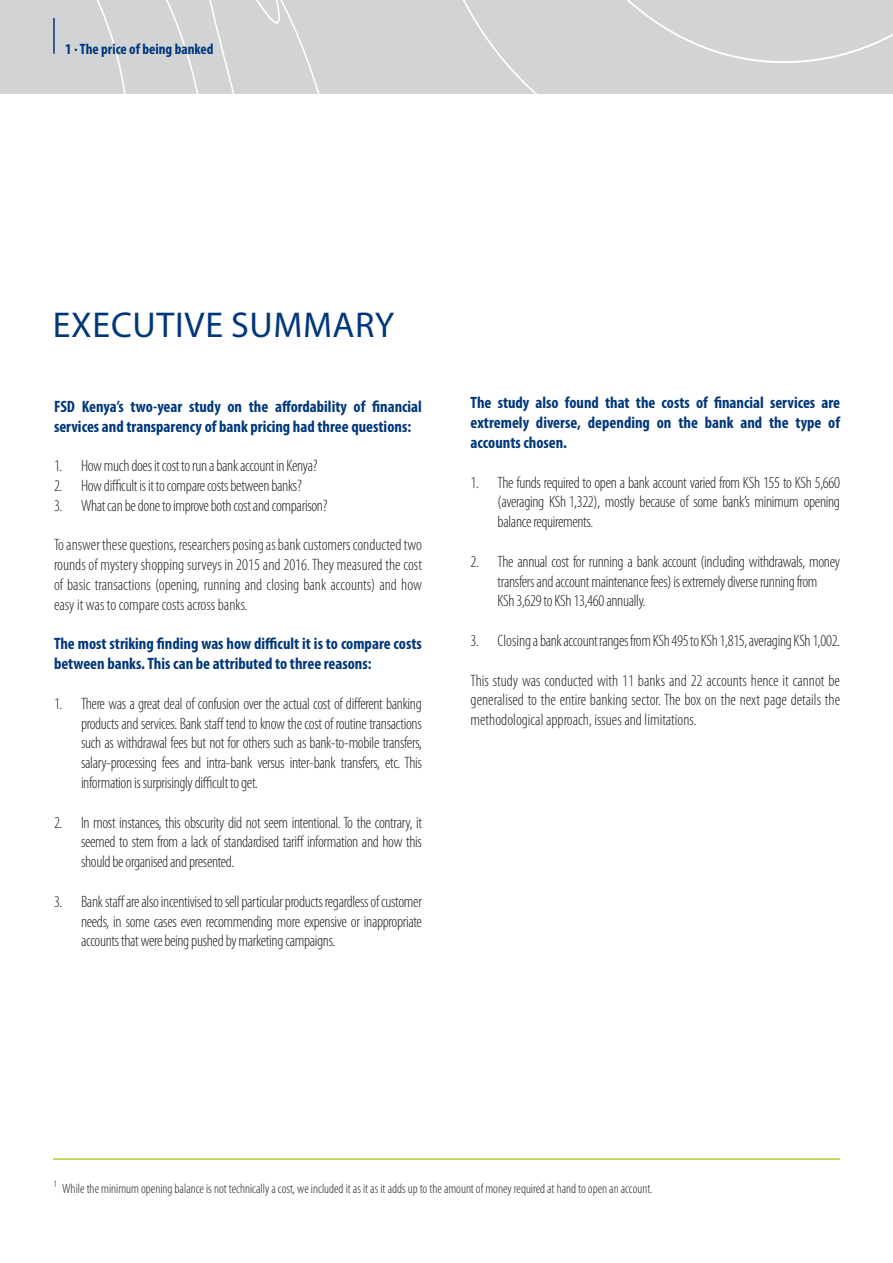
<style>
.page{position:relative;width:893px;height:1263px;background:#fff}
.page>*{position:absolute;margin:0;border:0;box-sizing:border-box;transform-origin:0 0}
.t1{font:36px "Myriad Pro";letter-spacing:.02em;color:#00377b}
.t2{font:300 condensed 16.5px/19.8px "Myriad Pro";letter-spacing:-.02em;color:#231f20;text-align:justify}
.t3{font:700 condensed 16.5px/19.8px "Myriad Pro";color:#00377b}
.t4{font:700 condensed 15px "Myriad Pro";color:#00377c}
.t5{font:300 condensed 13.5px "Myriad Pro";color:#231f20}
.s1{color:#00377b}
</style>
<div class="page">
<div style="left:0;top:0;width:893px;height:93px;background:#d1d3d4"></div>
<svg style="left:96px;top:0;width:223px;height:93px"></svg>
<svg style="left:463px;top:0;width:430px;height:93px"></svg>
<hr style="left:53px;top:1158px;width:787px;height:2px;background:#b3d136">
<hr style="left:53px;top:18px;width:2px;height:36px;background:#00377b">
<p class="t4" style="left:65px;top:40px;width:150px"><span class="s1">1 </span><sup>.</sup> The price of being banked</p>
<h1 class="t1" style="left:53px;top:303px;width:343px">EXECUTIVE SUMMARY</h1>
<p class="t3" style="left:54px;top:397px;width:369px">FSD Kenya’s two-year study on the affordability of financial services and transparency of bank pricing had three questions:</p>
<p class="t2" style="left:54px;top:456px;width:265px">1. How much does it cost to run a bank account in Kenya?</p>
<p class="t2" style="left:54px;top:476px;width:249px">2. How difficult is it to compare costs between banks?</p>
<p class="t2" style="left:54px;top:496px;width:275px">3. What can be done to improve both cost and comparison?</p>
<p class="t2" style="left:54px;top:535px;width:369px">To answer these questions, researchers posing as bank customers conducted two rounds of mystery shopping surveys in 2015 and 2016. They measured the cost of basic transactions (opening, running and closing bank accounts) and how easy it was to compare costs across banks.</p>
<p class="t3" style="left:54px;top:634px;width:369px">The most striking finding was how difficult it is to compare costs between banks. This can be attributed to three reasons:</p>
<p class="t2" style="left:81px;top:694px;width:342px;text-indent:-27px">1. There was a great deal of confusion over the actual cost of different banking products and services. Bank staff tend to know the cost of routine transactions such as withdrawal fees but not for others such as bank-to-mobile transfers, salary-processing fees and intra-bank versus inter-bank transfers, etc. This information is surprisingly difficult to get.</p>
<p class="t2" style="left:81px;top:813px;width:342px;text-indent:-27px">2. In most instances, this obscurity did not seem intentional. To the contrary, it seemed to stem from a lack of standardised tariff information and how this should be organised and presented.</p>
<p class="t2" style="left:81px;top:892px;width:342px;text-indent:-27px">3. Bank staff are also incentivised to sell particular products regardless of customer needs, in some cases even recommending more expensive or inappropriate accounts that were being pushed by marketing campaigns.</p>
<p class="t3" style="left:471px;top:393px;width:371px;text-align:justify">The study also found that the costs of financial services are extremely diverse, depending on the bank and the type of accounts chosen.</p>
<p class="t2" style="left:498px;top:473px;width:344px;text-indent:-27px">1. The funds required to open a bank account varied from KSh 155 to KSh 5,660 (averaging KSh 1,322), mostly because of some bank’s minimum opening balance requirements.</p>
<p class="t2" style="left:497px;top:552px;width:344px;text-align:left;text-indent:-27px">2. The annual cost for running a bank account (including withdrawals, money transfers and account maintenance fees) is extremely diverse running from<br>KSh 3,629 to KSh 13,460 annually.</p>
<p class="t2" style="left:471px;top:631px;width:371px">3. Closing a bank account ranges from KSh 495 to KSh 1,815, averaging KSh 1,002.</p>
<p class="t2" style="left:471px;top:671px;width:371px">This study was conducted with 11 banks and 22 accounts hence it cannot be generalised to the entire banking sector. The box on the next page details the methodological approach, issues and limitations.</p>
<p class="t5" style="left:54px;top:1181px;width:600px"><sup>1</sup> While the minimum opening balance is not technically a cost, we included it as it as it adds up to the amount of money required at hand to open an account.</p>
</div>
